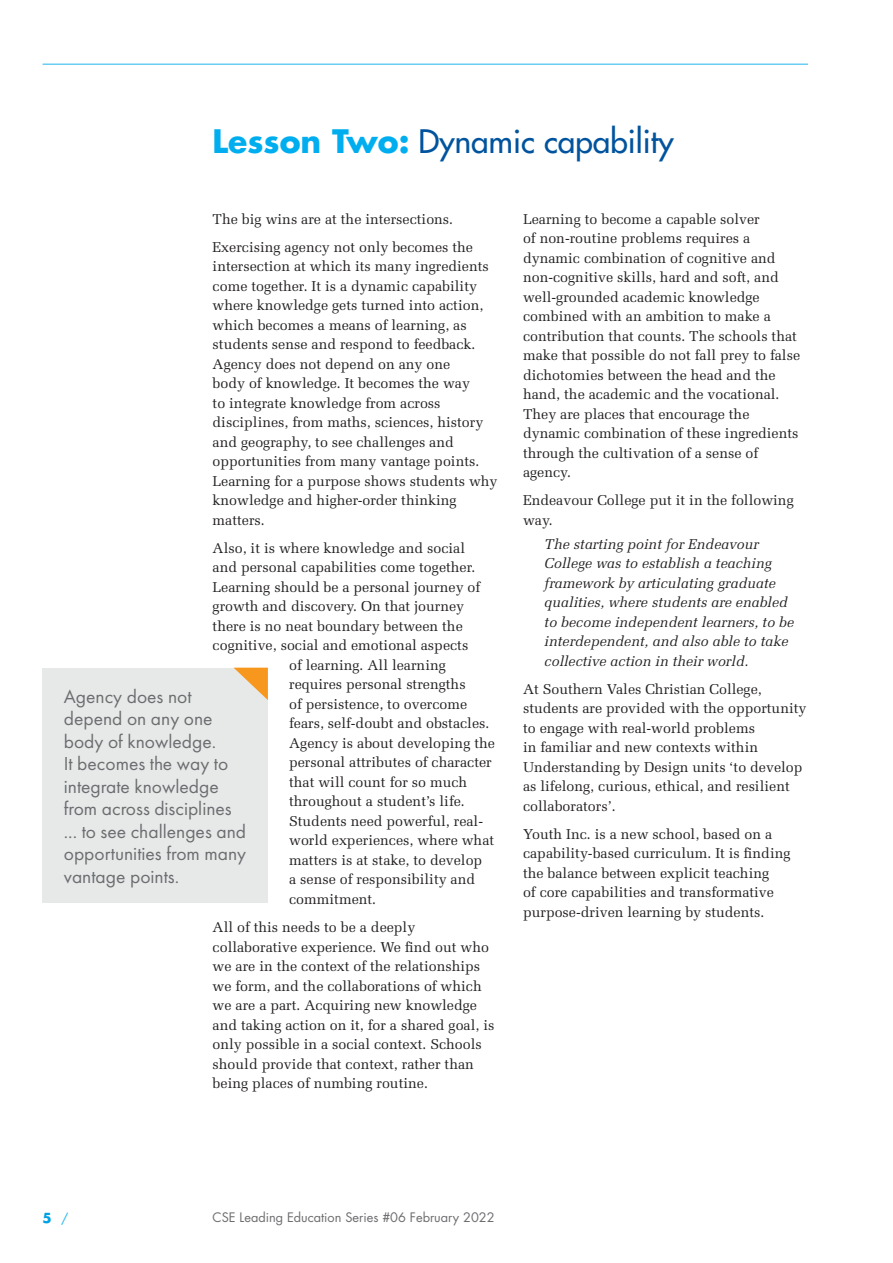
<style>
.page{position:relative;width:893px;height:1263px;background:#fff}
.page>*{position:absolute;margin:0;border:0;box-sizing:border-box;transform-origin:0 0}
.Heading_1{font:31.5px "Futura";color:#01539e}
.PullQuote{font:19.5px/22.5px "Futura PT";color:#6c6d70}
.Body_Copy{font:14.25px/19.5px "Melior";color:#231f20}
.t1{font:italic 14.25px/19.5px "Melior";color:#231f20}
.t2{font:700 13.5px "Futura";color:#00a1e3}
.t3{font:12.75px "Futura";color:#6c6d70}
.s1{font-weight:700;color:#00aeef}
.s2{font-weight:400;font-size:12.75px;color:#1fb5ea}
</style>
<div class="page">
<hr style="left:43px;top:64px;width:765px;height:1px;background:#1fb5ea">
<div style="left:43px;top:668px;width:225px;height:234px;background:#e6e9e8"></div>
<svg style="left:234px;top:668px;width:34px;height:32px"></svg>
<p class="Heading_1" style="left:213px;top:121px;width:463px"><span class="s1">Lesson Two:</span> Dynamic capability</p>
<p class="Body_Copy" style="left:213px;top:209px;width:242px">The big wins are at the intersections.</p>
<p class="Body_Copy" style="left:213px;top:237px;width:286px">Exercising agency not only becomes the intersection at which its many ingredients come together. It is a dynamic capability where knowledge gets turned into action, which becomes a means of learning, as students sense and respond to feedback.<br>Agency does not depend on any one<br>body of knowledge. It becomes the way<br>to integrate knowledge from across disciplines, from maths, sciences, history and geography, to see challenges and opportunities from many vantage points.<br>Learning for a purpose shows students why knowledge and higher-order thinking matters.</p>
<p class="Body_Copy" style="left:213px;top:538px;width:254px">Also, it is where knowledge and social</p>
<p class="Body_Copy" style="left:213px;top:558px;width:264px">and personal capabilities come together.</p>
<p class="Body_Copy" style="left:213px;top:577px;width:269px">Learning should be a personal journey of</p>
<p class="Body_Copy" style="left:213px;top:597px;width:253px">growth and discovery. On that journey</p>
<p class="Body_Copy" style="left:213px;top:616px;width:252px">there is no neat boundary between the</p>
<p class="Body_Copy" style="left:213px;top:636px;width:257px">cognitive, social and emotional aspects</p>
<p class="Body_Copy" style="left:289px;top:655px;width:158px">of learning. All learning</p>
<p class="Body_Copy" style="left:289px;top:675px;width:178px">requires personal strengths</p>
<p class="Body_Copy" style="left:289px;top:694px;width:180px">of persistence, to overcome</p>
<p class="Body_Copy" style="left:289px;top:714px;width:202px">fears, self-doubt and obstacles.</p>
<p class="Body_Copy" style="left:289px;top:733px;width:207px">Agency is about developing the</p>
<p class="Body_Copy" style="left:289px;top:753px;width:204px">personal attributes of character</p>
<p class="Body_Copy" style="left:289px;top:772px;width:180px">that will count for so much</p>
<p class="Body_Copy" style="left:289px;top:792px;width:177px">throughout a student’s life.</p>
<p class="Body_Copy" style="left:289px;top:811px;width:195px">Students need powerful, real-</p>
<p class="Body_Copy" style="left:289px;top:831px;width:207px">world experiences, where what</p>
<p class="Body_Copy" style="left:289px;top:850px;width:195px">matters is at stake, to develop</p>
<p class="Body_Copy" style="left:289px;top:870px;width:188px">a sense of responsibility and</p>
<p class="Body_Copy" style="left:289px;top:889px;width:89px">commitment.</p>
<p class="Body_Copy" style="left:213px;top:917px;width:283px">All of this needs to be a deeply collaborative experience. We find out who we are in the context of the relationships we form, and the collaborations of which we are a part. Acquiring new knowledge and taking action on it, for a shared goal, is only possible in a social context. Schools should provide that context, rather than being places of numbing routine.</p>
<p class="PullQuote" style="left:64px;top:685px;width:184px">Agency does not depend on any one body of knowledge.<br>It becomes the way to integrate knowledge from across disciplines ... to see challenges and opportunities from many vantage points.</p>
<p class="Body_Copy" style="left:523px;top:209px;width:279px">Learning to become a capable solver<br>of non-routine problems requires a dynamic combination of cognitive and non-cognitive skills, hard and soft, and well-grounded academic knowledge combined with an ambition to make a contribution that counts. The schools that make that possible do not fall prey to false dichotomies between the head and the hand, the academic and the vocational.<br>They are places that encourage the dynamic combination of these ingredients through the cultivation of a sense of agency.</p>
<p class="Body_Copy" style="left:523px;top:491px;width:272px">Endeavour College put it in the following way.</p>
<p class="t1" style="left:544px;top:534px;width:251px">The starting point for Endeavour College was to establish a teaching framework by articulating graduate qualities, where students are enabled to become independent learners, to be interdependent, and also able to take collective action in their world.</p>
<p class="Body_Copy" style="left:523px;top:679px;width:285px">At Southern Vales Christian College, students are provided with the opportunity to engage with real-world problems<br>in familiar and new contexts within Understanding by Design units ‘to develop as lifelong, curious, ethical, and resilient collaborators’.</p>
<p class="Body_Copy" style="left:523px;top:824px;width:269px">Youth Inc. is a new school, based on a capability-based curriculum. It is finding the balance between explicit teaching<br>of core capabilities and transformative purpose-driven learning by students.</p>
<p class="t2" style="left:43px;top:1208px;width:27px">5 <span class="s2">/</span></p>
<p class="t3" style="left:213px;top:1208px;width:284px">CSE Leading Education Series #06 February 2022</p>
</div>
